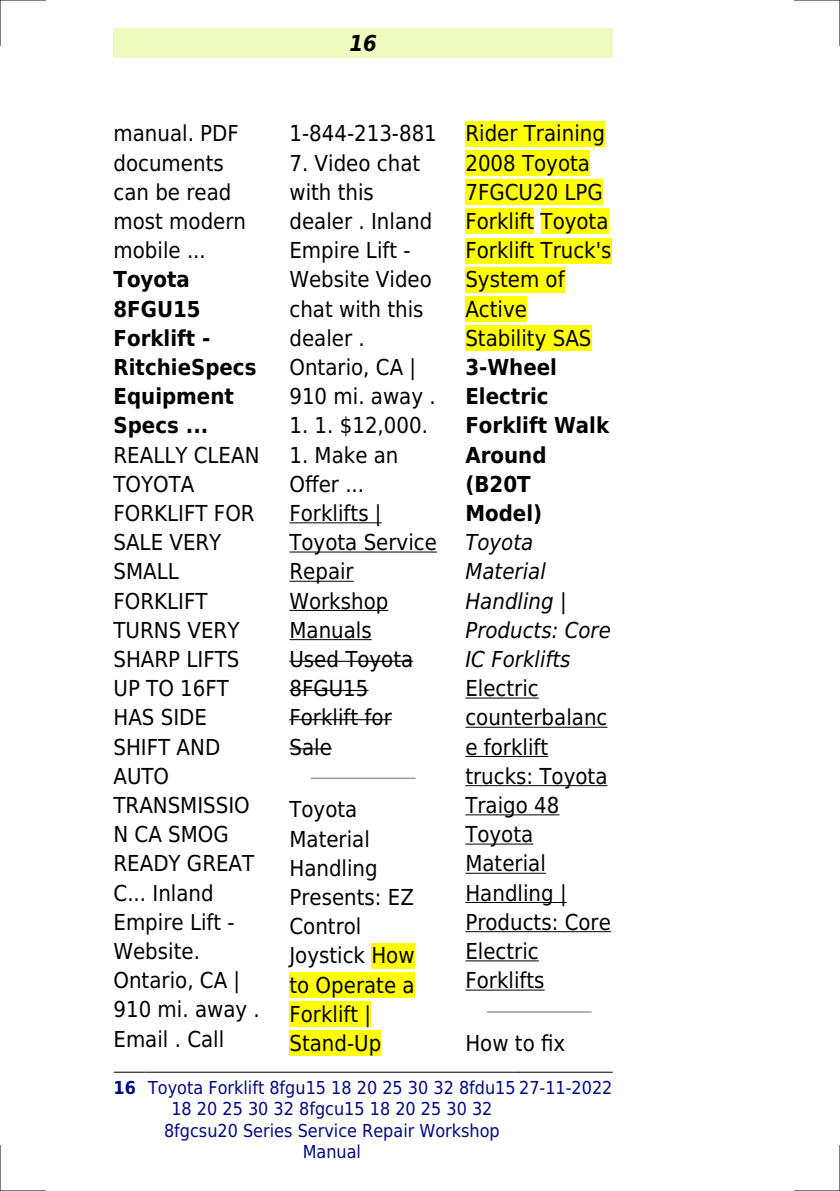
<style>
.page{position:relative;width:840px;height:1191px;background:#fff}
.page>*{position:absolute;margin:0;border:0;box-sizing:border-box;transform-origin:0 0}
.t1{font:22px/29.2px "DejaVu Sans Condensed";color:#000}
.t2{font:700 22px/29.2px "DejaVu Sans Condensed";color:#000}
.t3{font:italic 22px/29.2px "DejaVu Sans Condensed";color:#000}
.t4{font:italic 700 22px "DejaVu Sans Condensed";color:#000}
.t5{font:17.8px "DejaVu Sans Condensed";color:#000880}
.s1{font-weight:700}
</style>
<div class="page">
<div style="left:113px;top:28px;width:499px;height:30px;background:#effbbe"></div>
<hr style="left:114px;top:1071px;width:30px;height:1px;background:#000">
<hr style="left:145px;top:1071px;width:373px;height:1px;background:#000">
<hr style="left:519px;top:1071px;width:93px;height:1px;background:#000">
<hr style="left:289px;top:522px;width:92px;height:1px;background:#000">
<hr style="left:289px;top:551px;width:147px;height:1px;background:#000">
<hr style="left:289px;top:581px;width:64px;height:1px;background:#000">
<hr style="left:289px;top:610px;width:99px;height:1px;background:#000">
<hr style="left:289px;top:639px;width:82px;height:1px;background:#000">
<hr style="left:289px;top:660px;width:124px;height:2px;background:#000">
<hr style="left:289px;top:690px;width:79px;height:1px;background:#000">
<hr style="left:289px;top:719px;width:102px;height:1px;background:#000">
<hr style="left:289px;top:748px;width:43px;height:1px;background:#000">
<hr style="left:311px;top:777px;width:103px;height:2px;background:#999">
<div style="left:371px;top:943px;width:43px;height:25px;background:#ff0"></div>
<div style="left:289px;top:972px;width:125px;height:25px;background:#ff0"></div>
<div style="left:289px;top:1001px;width:82px;height:26px;background:#ff0"></div>
<div style="left:289px;top:1030px;width:92px;height:26px;background:#ff0"></div>
<div style="left:465px;top:121px;width:139px;height:25px;background:#ff0"></div>
<div style="left:465px;top:150px;width:124px;height:26px;background:#ff0"></div>
<div style="left:465px;top:179px;width:137px;height:26px;background:#ff0"></div>
<div style="left:465px;top:208px;width:69px;height:26px;background:#ff0"></div>
<div style="left:540px;top:208px;width:68px;height:26px;background:#ff0"></div>
<div style="left:465px;top:238px;width:146px;height:25px;background:#ff0"></div>
<div style="left:465px;top:267px;width:99px;height:25px;background:#ff0"></div>
<div style="left:465px;top:296px;width:61px;height:26px;background:#ff0"></div>
<div style="left:465px;top:325px;width:126px;height:26px;background:#ff0"></div>
<hr style="left:465px;top:697px;width:73px;height:1px;background:#000">
<hr style="left:465px;top:727px;width:142px;height:1px;background:#000">
<hr style="left:465px;top:756px;width:83px;height:1px;background:#000">
<hr style="left:465px;top:785px;width:142px;height:1px;background:#000">
<hr style="left:465px;top:814px;width:94px;height:1px;background:#000">
<hr style="left:465px;top:843px;width:68px;height:1px;background:#000">
<hr style="left:465px;top:872px;width:80px;height:1px;background:#000">
<hr style="left:465px;top:902px;width:101px;height:1px;background:#000">
<hr style="left:465px;top:931px;width:145px;height:1px;background:#000">
<hr style="left:465px;top:960px;width:73px;height:1px;background:#000">
<hr style="left:465px;top:989px;width:79px;height:1px;background:#000">
<hr style="left:487px;top:1011px;width:103px;height:1px;background:#999">
<hr style="left:0;top:0;width:45px;height:1px;background:#000">
<hr style="left:794px;top:0;width:45px;height:1px;background:#000">
<hr style="left:0;top:1190px;width:45px;height:1px;background:#000">
<hr style="left:794px;top:1190px;width:45px;height:1px;background:#000">
<hr style="left:0;top:0;width:1px;height:45px;background:#000">
<hr style="left:0;top:1145px;width:1px;height:46px;background:#000">
<hr style="left:839px;top:0;width:1px;height:45px;background:#000">
<hr style="left:839px;top:1145px;width:1px;height:46px;background:#000">
<p class="t1" style="left:113px;top:119px;width:134px">manual. PDF documents can be read most modern mobile ...</p>
<p class="t2" style="left:113px;top:265px;width:144px">Toyota<br>8FGU15<br>Forklift -<br>RitchieSpecs<br>Equipment<br>Specs ...</p>
<p class="t1" style="left:113px;top:440px;width:148px">REALLY CLEAN<br>TOYOTA<br>FORKLIFT FOR<br>SALE VERY<br>SMALL<br>FORKLIFT<br>TURNS VERY<br>SHARP LIFTS<br>UP TO 16FT<br>HAS SIDE<br>SHIFT AND<br>AUTO<br>TRANSMISSIO<br>N CA SMOG<br>READY GREAT<br>C... Inland<br>Empire Lift -<br>Website.<br>Ontario, CA |<br>910 mi. away .<br>Email . Call</p>
<p class="t4" style="left:349px;top:30px;width:29px">16</p>
<p class="t1" style="left:289px;top:119px;width:149px">1-844-213-881</p>
<p class="t1" style="left:289px;top:148px;width:148px">7. Video chat with this dealer . Inland<br>Empire Lift -<br>Website Video chat with this dealer .<br>Ontario, CA |<br>910 mi. away .</p>
<p class="t1" style="left:289px;top:411px;width:140px">1. 1. $12,000.</p>
<p class="t1" style="left:289px;top:440px;width:149px">1. Make an<br>Offer ...<br>Forklifts |<br>Toyota Service<br>Repair<br>Workshop<br>Manuals<br>Used Toyota<br>8FGU15<br>Forklift for<br>Sale</p>
<p class="t1" style="left:289px;top:795px;width:127px">Toyota<br>Material<br>Handling<br>Presents: EZ<br>Control<br>Joystick How to Operate a<br>Forklift |<br>Stand-Up</p>
<p class="t1" style="left:465px;top:119px;width:147px">Rider Training<br>2008 Toyota<br>7FGCU20 LPG<br>Forklift Toyota<br>Forklift Truck's<br>System of<br>Active<br>Stability SAS</p>
<p class="t2" style="left:465px;top:353px;width:145px">3-Wheel<br>Electric<br>Forklift Walk<br>Around (B20T<br>Model)</p>
<p class="t3" style="left:465px;top:528px;width:147px">Toyota<br>Material<br>Handling |<br>Products: Core<br>IC Forklifts</p>
<p class="t1" style="left:465px;top:674px;width:147px">Electric counterbalanc e forklift trucks: Toyota<br>Traigo 48<br>Toyota<br>Material<br>Handling |<br>Products: Core<br>Electric<br>Forklifts</p>
<p class="t1" style="left:465px;top:1028px;width:101px">How to fix</p>
<p class="t5" style="left:113px;top:1077px;width:500px"><span class="s1">16</span> Toyota Forklift 8fgu15 18 20 25 30 32 8fdu15 27-11-2022</p>
<p class="t5" style="left:171px;top:1098px;width:322px">18 20 25 30 32 8fgcu15 18 20 25 30 32</p>
<p class="t5" style="left:164px;top:1120px;width:337px">8fgcsu20 Series Service Repair Workshop</p>
<p class="t5" style="left:302px;top:1141px;width:60px">Manual</p>
</div>
